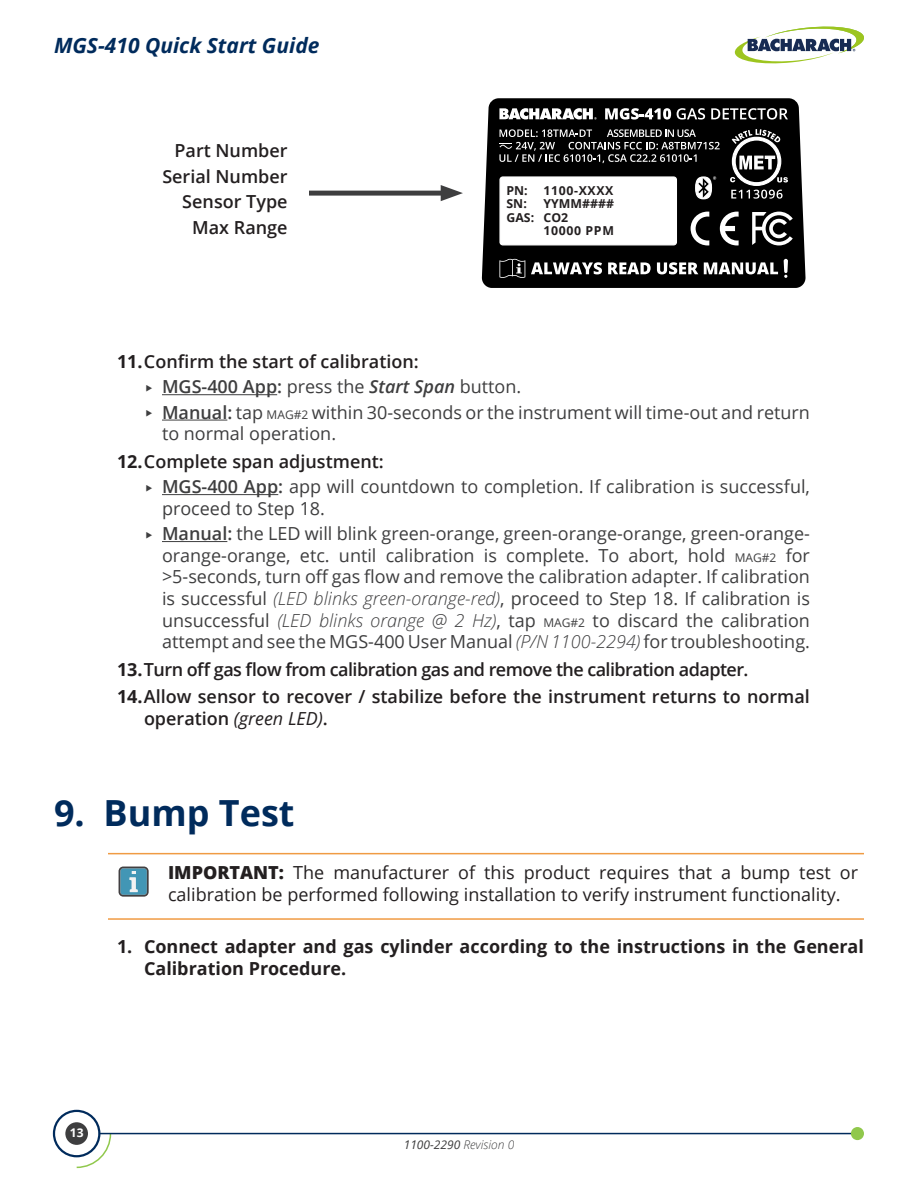
<style>
.page{position:relative;width:918px;height:1188px;background:#fff}
.page>*{position:absolute;margin:0;border:0;box-sizing:border-box;transform-origin:0 0}
.H2_Heading{font:700 36px "Open Sans";color:#002b5c}
.t1{font:italic 700 21px "Open Sans";color:#002b5c}
.Normal_Copy{font:18px/21.6px "Open Sans";color:#3e3e3f}
.Normal_Copy-2{font:600 18px/21.6px "Open Sans";color:#231f20}
.Caution_Text{font:18px/21.6px "Open Sans";color:#231f20}
.Normal_Copy-3{font:700 18px/21.6px "Open Sans";color:#231f20}
.Normal_Copy-4{font:600 18px "Open Sans";letter-spacing:-.03em;color:#231f20}
.t2{font:700 12.3px "Open Sans";letter-spacing:.05em;color:#231f20}
.t3{font:italic 12px "Open Sans";color:#3e3e3f}
.t4{font:700 12px "Open Sans";color:#fff}
.s1{font-weight:700}
.s2{font-weight:600}
.s3{font-weight:600;font-style:italic}
.s4{font-size:12px}
.s5{font-weight:300;font-style:italic}
.s6{font-weight:400;font-style:italic}
.s7{font-weight:800}
.s8{font-weight:300}
</style>
<div class="page">
<svg style="left:75px;top:1132px;width:37px;height:37px"></svg>
<hr style="left:99px;top:1133px;width:758px;height:1px;background:#002b5c">
<div style="left:851px;top:1127px;width:13px;height:13px;background:#90c84c;border-radius:50%"></div>
<div style="left:53px;top:1110px;width:47px;height:47px;border:2px solid #002b5c;border-radius:50%"></div>
<div style="left:65px;top:1122px;width:23px;height:23px;background:#3e3e3f;border-radius:50%"></div>
<svg style="left:734px;top:26px;width:130px;height:38px"></svg>
<svg style="left:482px;top:98px;width:324px;height:190px;background:#0f0f0f"></svg>
<svg style="left:499px;top:108px;width:98px;height:12px"></svg>
<svg style="left:605px;top:108px;width:66px;height:12px"></svg>
<svg style="left:677px;top:108px;width:28px;height:12px"></svg>
<svg style="left:711px;top:108px;width:77px;height:12px"></svg>
<svg style="left:695px;top:176px;width:21px;height:23px"></svg>
<svg style="left:730px;top:129px;width:58px;height:70px"></svg>
<svg style="left:499px;top:176px;width:178px;height:69px"></svg>
<svg style="left:691px;top:212px;width:18px;height:33px"></svg>
<svg style="left:720px;top:212px;width:19px;height:33px"></svg>
<svg style="left:752px;top:212px;width:41px;height:33px"></svg>
<svg style="left:784px;top:259px;width:4px;height:19px"></svg>
<svg style="left:531px;top:262px;width:71px;height:12px"></svg>
<svg style="left:608px;top:262px;width:43px;height:12px"></svg>
<svg style="left:657px;top:262px;width:41px;height:12px"></svg>
<svg style="left:704px;top:262px;width:74px;height:12px"></svg>
<svg style="left:499px;top:259px;width:26px;height:19px"></svg>
<svg style="left:499px;top:129px;width:221px;height:34px;background:#333"></svg>
<div style="left:309px;top:191px;width:141px;height:5px;background:#3e3e3f"></div>
<svg style="left:441px;top:185px;width:22px;height:16px"></svg>
<hr style="left:162px;top:394px;width:115px;height:1px;background:#3e3e3f">
<hr style="left:162px;top:420px;width:65px;height:1px;background:#3e3e3f">
<hr style="left:162px;top:494px;width:116px;height:1px;background:#3e3e3f">
<hr style="left:162px;top:541px;width:65px;height:1px;background:#3e3e3f">
<hr style="left:108px;top:853px;width:756px;height:1px;background:#f09b43">
<hr style="left:108px;top:918px;width:756px;height:2px;background:#f09b43">
<svg style="left:119px;top:867px;width:30px;height:30px"></svg>
<p class="t1" style="left:54px;top:31px;width:267px">MGS-410 Quick Start Guide</p>
<p class="Normal_Copy-2" style="left:175px;top:140px;width:115px">Part Number</p>
<p class="Normal_Copy-2" style="left:162px;top:165px;width:127px">Serial Number</p>
<p class="Normal_Copy-2" style="left:182px;top:191px;width:107px">Sensor Type</p>
<p class="Normal_Copy-2" style="left:192px;top:216px;width:97px">Max Range</p>
<p class="t2" style="left:507px;top:182px;width:23px">PN:</p>
<p class="t2" style="left:544px;top:182px;width:71px">1100-XXXX</p>
<p class="t2" style="left:507px;top:195px;width:22px">SN:</p>
<p class="t2" style="left:544px;top:195px;width:72px">YYMM####</p>
<p class="t2" style="left:507px;top:208px;width:63px">GAS: CO2</p>
<p class="t2" style="left:544px;top:222px;width:72px">10000 PPM</p>
<p class="Normal_Copy-2" style="left:117px;top:350px;width:303px"><span class="s1">11.</span> Confirm the start of calibration:</p>
<p class="Normal_Copy" style="left:162px;top:376px;width:361px"><span class="s2">MGS-400 App:</span> press the <span class="s3">Start Span</span> button.</p>
<p class="Normal_Copy" style="left:162px;top:401px;width:650px"><span class="s2">Manual:</span> tap <span class="s4">MAG#2</span> within 30-seconds or the instrument will time-out and return to normal operation.</p>
<p class="Normal_Copy-2" style="left:117px;top:450px;width:268px"><span class="s1">12.</span> Complete span adjustment:</p>
<p class="Normal_Copy" style="left:162px;top:475px;width:650px"><span class="s2">MGS-400 App:</span> app will countdown to completion. If calibration is successful, proceed to Step 18.</p>
<p class="Normal_Copy" style="left:162px;top:522px;width:650px;text-align:justify"><span class="s2">Manual:</span> the LED will blink green-orange, green-orange-orange, green-orange&shy;orange-orange, etc. until calibration is complete. To abort, hold <span class="s4">MAG#2</span> for &gt;5-seconds, turn off gas flow and remove the calibration adapter. If calibration is successful <span class="s5">(LED blinks green-orange-red)</span>, proceed to Step 18. If calibration is unsuccessful <span class="s5">(LED blinks orange @ 2 Hz)</span>, tap <span class="s4">MAG#2</span> to discard the calibration attempt and see the MGS-400 User Manual <span class="s5">(P/N 1100-2294)</span> for troubleshooting.</p>
<p class="Normal_Copy-4" style="left:117px;top:657px;width:633px"><span class="s1">13.</span> Turn off gas flow from calibration gas and remove the calibration adapter.</p>
<p class="Normal_Copy-2" style="left:144px;top:686px;width:668px;text-indent:-27px"><span class="s1">14.</span>Allow sensor to recover / stabilize before the instrument returns to normal operation <span class="s6">(green LED)</span>.</p>
<p class="H2_Heading" style="left:54px;top:787px;width:242px">9. Bump Test</p>
<p class="Caution_Text" style="left:168px;top:862px;width:692px"><span class="s7">IMPORTANT:</span> The manufacturer of this product requires that a bump test or calibration be performed following installation to verify instrument functionality.</p>
<p class="Normal_Copy-3" style="left:144px;top:935px;width:721px;text-indent:-27px">1. Connect adapter and gas cylinder according to the instructions in the General<br>Calibration Procedure.</p>
<p class="t4" style="left:70px;top:1125px;width:15px">13</p>
<p class="t3" style="left:404px;top:1136px;width:112px">1100-2290 <span class="s8">Revision 0</span></p>
</div>
